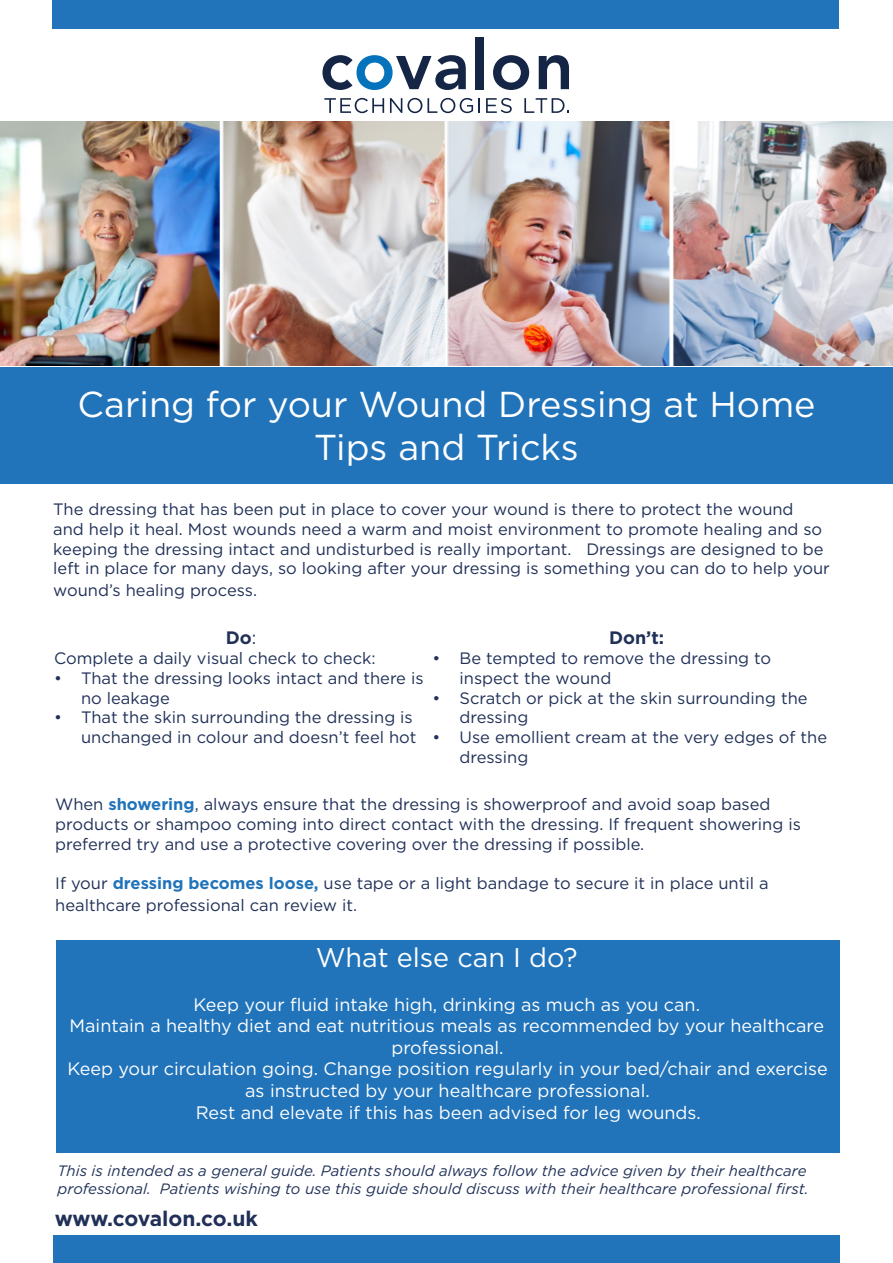
<style>
.page{position:relative;width:893px;height:1263px;background:#fff}
.page>*{position:absolute;margin:0;border:0;box-sizing:border-box;transform-origin:0 0}
.t1{font:36px "Gotham";color:#fff}
.t2{font:27px "Gotham";color:#fff}
.t3{font:700 21px "Gotham";letter-spacing:-.01em;color:#203058}
.t4{font:18px/21.6px "Gotham";color:#fff;text-align:center}
.t5{font:700 18px "Gotham";color:#203057}
.t6{font:16.5px/19.8px "Gotham";color:#203057}
.t7{font:italic 15px/18px "Gotham";color:#203057}
.s1{font-weight:400}
.s2{font-weight:700;color:#2173ba}
</style>
<div class="page">
<div style="left:56px;top:940px;width:783px;height:212px;background:#2173ba"></div>
<img style="left:0;top:121px;width:893px;height:245px">
<div style="left:0;top:367px;width:893px;height:117px;background:#2173ba"></div>
<div style="left:53px;top:0;width:786px;height:28px;background:#2173ba"></div>
<div style="left:53px;top:1235px;width:787px;height:28px;background:#2173ba"></div>
<svg style="left:324px;top:98px;width:60px;height:15px"></svg>
<svg style="left:390px;top:98px;width:83px;height:15px"></svg>
<svg style="left:479px;top:98px;width:1px;height:15px"></svg>
<svg style="left:486px;top:98px;width:26px;height:15px"></svg>
<svg style="left:524px;top:98px;width:45px;height:15px"></svg>
<svg style="left:322px;top:55px;width:144px;height:35px"></svg>
<div style="left:475px;top:37px;width:8px;height:52px;background:#152545"></div>
<svg style="left:493px;top:55px;width:36px;height:35px"></svg>
<svg style="left:539px;top:55px;width:30px;height:34px"></svg>
<p class="t1" style="left:77px;top:381px;width:739px">Caring for your Wound Dressing at Home</p>
<p class="t1" style="left:314px;top:425px;width:266px">Tips and Tricks</p>
<p class="t6" style="left:53px;top:499px;width:778px">The dressing that has been put in place to cover your wound is there to protect the wound<br>and help it heal. Most wounds need a warm and moist environment to promote healing and so keeping the dressing intact and undisturbed is really important. Dressings are designed to be left in place for many days, so looking after your dressing is something you can do to help your</p>
<p class="t6" style="left:53px;top:580px;width:205px">wound’s healing process.</p>
<p class="t5" style="left:226px;top:626px;width:32px">Do<span class="s1">:</span></p>
<p class="t6" style="left:54px;top:648px;width:323px">Complete a daily visual check to check:</p>
<p class="t6" style="left:81px;top:668px;width:344px;text-indent:-27px">• That the dressing looks intact and there is no leakage</p>
<p class="t6" style="left:54px;top:707px;width:364px;text-align:right">• That the skin surrounding the dressing is unchanged in colour and doesn’t feel hot</p>
<p class="t5" style="left:609px;top:626px;width:57px">Don’t:</p>
<p class="t6" style="left:460px;top:648px;width:313px;text-indent:-27px">• Be tempted to remove the dressing to inspect the wound</p>
<p class="t6" style="left:460px;top:687px;width:350px;text-indent:-27px">• Scratch or pick at the skin surrounding the dressing</p>
<p class="t6" style="left:460px;top:727px;width:369px;text-indent:-27px">• Use emollient cream at the very edges of the dressing</p>
<p class="t6" style="left:55px;top:794px;width:747px">When <span class="s2">showering</span>, always ensure that the dressing is showerproof and avoid soap based products or shampoo coming into direct contact with the dressing. If frequent showering is preferred try and use a protective covering over the dressing if possible.</p>
<p class="t6" style="left:55px;top:872px;width:715px;line-height:21.6px">If your <span class="s2">dressing becomes loose,</span> use tape or a light bandage to secure it in place until a healthcare professional can review it.</p>
<p class="t2" style="left:316px;top:940px;width:263px">What else can I do?</p>
<p class="t4" style="left:194px;top:993px;width:508px">Keep your fluid intake high, drinking as much as you can.</p>
<p class="t4" style="left:70px;top:1015px;width:756px">Maintain a healthy diet and eat nutritious meals as recommended by your healthcare</p>
<p class="t4" style="left:391px;top:1036px;width:114px">professional.</p>
<p class="t4" style="left:67px;top:1058px;width:762px">Keep your circulation going. Change position regularly in your bed/chair and exercise as instructed by your healthcare professional.</p>
<p class="t4" style="left:196px;top:1101px;width:507px">Rest and elevate if this has been advised for leg wounds.</p>
<p class="t7" style="left:58px;top:1161px;width:752px">This is intended as a general guide. Patients should always follow the advice given by their healthcare professional. Patients wishing to use this guide should discuss with their healthcare professional first.</p>
<p class="t3" style="left:55px;top:1204px;width:205px">www.covalon.co.uk</p>
</div>
